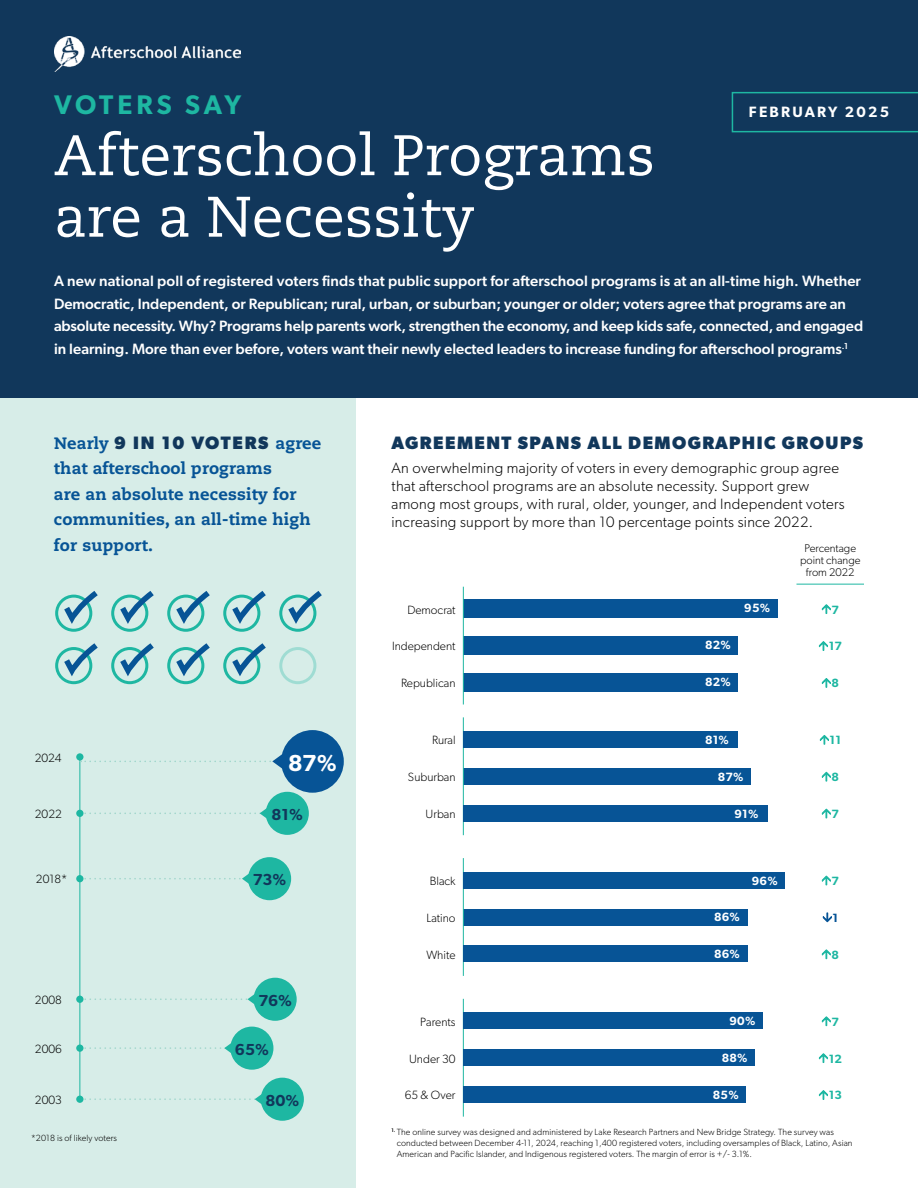
<style>
.page{position:relative;width:918px;height:1188px;background:#fff}
.page>*{position:absolute;margin:0;border:0;box-sizing:border-box;transform-origin:0 0}
.t1{font:57px/61.5px "Caecilia LT Pro 55 Roman";color:#fff}
.t2{font:600 27px "Gibson";letter-spacing:.145em;color:#1eb7a2}
.t3{font:600 23.25px "Gibson";color:#fff}
.t4{font:700 18px "Gibson";letter-spacing:.08em;color:#11375b}
.t5{font:800 16.5px/25.5px "Caecilia LT Pro 85";letter-spacing:.01em;color:#075496}
.t6{font:600 16.05px "Gibson";color:#11375b}
.t7{font:500 15px/22.5px "Gibson";color:#fff}
.t8{font:300 15px/18px "Gibson";letter-spacing:.02em;color:#000}
.t9{font:600 15px "Gibson";letter-spacing:.15em;color:#fff}
.t10{font:300 12px "Gibson";color:#000}
.t11{font:600 12px "Gibson";letter-spacing:.02em;color:#fff}
.t12{font:600 12px "Gibson";letter-spacing:.02em;color:#1eb7a2}
.t13{font:600 12px "Gibson";color:#075496}
.t14{font:300 11.25px/12px "Gibson";color:#000;text-align:center}
.t15{font:300 9px/10.8px "Gibson";letter-spacing:.01em;color:#000}
.s1{font-family:"Gibson";font-weight:700;font-size:18px;color:#11375b}
</style>
<div class="page">
<div style="left:0;top:397px;width:355px;height:791px;background:#d7ede8"></div>
<div style="left:0;top:0;width:918px;height:397px;background:#11375b"></div>
<svg style="left:732px;top:92px;width:186px;height:40px"></svg>
<div style="left:463px;top:768px;width:288px;height:16px;background:#075496"></div>
<hr style="left:463px;top:717px;width:1px;height:118px;background:#1eb7a2">
<div style="left:463px;top:731px;width:275px;height:17px;background:#075496"></div>
<div style="left:463px;top:805px;width:305px;height:16px;background:#075496"></div>
<div style="left:463px;top:909px;width:284px;height:16px;background:#075496"></div>
<hr style="left:463px;top:858px;width:1px;height:118px;background:#1eb7a2">
<div style="left:463px;top:872px;width:322px;height:16px;background:#075496"></div>
<div style="left:463px;top:946px;width:284px;height:16px;background:#075496"></div>
<div style="left:463px;top:636px;width:275px;height:19px;background:#075496"></div>
<div style="left:463px;top:599px;width:315px;height:19px;background:#075496"></div>
<div style="left:463px;top:673px;width:275px;height:19px;background:#075496"></div>
<hr style="left:463px;top:587px;width:1px;height:118px;background:#1eb7a2">
<hr style="left:463px;top:999px;width:1px;height:118px;background:#1eb7a2">
<div style="left:463px;top:1013px;width:300px;height:16px;background:#075496"></div>
<div style="left:463px;top:1086px;width:283px;height:17px;background:#075496"></div>
<div style="left:463px;top:1050px;width:292px;height:16px;background:#075496"></div>
<hr style="left:79px;top:756px;width:1px;height:343px;background:#1eb7a2">
<div style="left:76px;top:753px;width:8px;height:8px;background:#1eb7a2;border-radius:50%"></div>
<div style="left:76px;top:810px;width:8px;height:7px;background:#1eb7a2;border-radius:50%"></div>
<div style="left:76px;top:875px;width:8px;height:7px;background:#1eb7a2;border-radius:50%"></div>
<div style="left:76px;top:996px;width:8px;height:7px;background:#1eb7a2;border-radius:50%"></div>
<div style="left:76px;top:1045px;width:8px;height:7px;background:#1eb7a2;border-radius:50%"></div>
<div style="left:76px;top:1096px;width:8px;height:7px;background:#1eb7a2;border-radius:50%"></div>
<div style="left:261px;top:1078px;width:43px;height:43px;background:#1eb7a2;border-radius:50%"></div>
<svg style="left:80px;top:1093px;width:182px;height:12px"></svg>
<div style="left:266px;top:792px;width:43px;height:43px;background:#1eb7a2;border-radius:50%"></div>
<svg style="left:80px;top:807px;width:187px;height:12px"></svg>
<div style="left:281px;top:730px;width:63px;height:63px;background:#075496;border-radius:50%"></div>
<svg style="left:80px;top:752px;width:203px;height:18px"></svg>
<div style="left:254px;top:978px;width:43px;height:43px;background:#1eb7a2;border-radius:50%"></div>
<svg style="left:80px;top:993px;width:175px;height:12px"></svg>
<div style="left:248px;top:857px;width:43px;height:43px;background:#1eb7a2;border-radius:50%"></div>
<svg style="left:80px;top:873px;width:169px;height:12px"></svg>
<div style="left:230px;top:1027px;width:43px;height:43px;background:#1eb7a2;border-radius:50%"></div>
<svg style="left:80px;top:1042px;width:152px;height:12px"></svg>
<img style="left:55px;top:36px;width:185px;height:36px">
<div style="left:55px;top:595px;width:37px;height:37px;border:3px solid #1eb7a2;border-radius:50%"></div>
<div style="left:55px;top:647px;width:37px;height:37px;border:3px solid #1eb7a2;border-radius:50%"></div>
<svg style="left:59px;top:591px;width:39px;height:94px"></svg>
<div style="left:111px;top:595px;width:37px;height:37px;border:3px solid #1eb7a2;border-radius:50%"></div>
<div style="left:111px;top:647px;width:37px;height:37px;border:3px solid #1eb7a2;border-radius:50%"></div>
<svg style="left:115px;top:591px;width:39px;height:94px"></svg>
<div style="left:167px;top:595px;width:37px;height:37px;border:3px solid #1eb7a2;border-radius:50%"></div>
<div style="left:167px;top:647px;width:37px;height:37px;border:3px solid #1eb7a2;border-radius:50%"></div>
<svg style="left:171px;top:591px;width:39px;height:94px"></svg>
<div style="left:223px;top:647px;width:37px;height:37px;border:3px solid #1eb7a2;border-radius:50%"></div>
<div style="left:223px;top:595px;width:37px;height:37px;border:3px solid #1eb7a2;border-radius:50%"></div>
<svg style="left:227px;top:591px;width:39px;height:94px"></svg>
<div style="left:279px;top:595px;width:37px;height:37px;border:3px solid #1eb7a2;border-radius:50%"></div>
<svg style="left:283px;top:591px;width:39px;height:41px"></svg>
<div style="left:279px;top:647px;width:37px;height:37px;border:3px solid #1eb7a2;border-radius:50%"></div>
<hr style="left:796px;top:584px;width:68px;height:1px;background:#1eb7a2">
<h2 class="t2" style="left:54px;top:88px;width:189px">VOTERS SAY</h2>
<h1 class="t1" style="left:54px;top:124px;width:603px">Afterschool Programs are a Necessity</h1>
<p class="t7" style="left:54px;top:269px;width:811px">A new national poll of registered voters finds that public support for afterschool programs is at an all-time high. Whether Democratic, Independent, or Republican; rural, urban, or suburban; younger or older; voters agree that programs are an absolute necessity. Why? Programs help parents work, strengthen the economy, and keep kids safe, connected, and engaged in learning. More than ever before, voters want their newly elected leaders to increase funding for afterschool programs<sup>.1</sup></p>
<p class="t9" style="left:749px;top:102px;width:142px">FEBRUARY 2025</p>
<p class="t5" style="left:54px;top:430px;width:269px">Nearly <span class="s1">9 IN 10 VOTERS</span> agree that afterschool programs<br>are an absolute necessity for communities, an all-time high for support.</p>
<p class="t10" style="left:35px;top:750px;width:28px">2024</p>
<h3 class="t3" style="left:288px;top:749px;width:50px">87%</h3>
<p class="t10" style="left:35px;top:807px;width:28px">2022</p>
<p class="t6" style="left:272px;top:805px;width:33px">81%</p>
<p class="t10" style="left:36px;top:872px;width:33px">2018*</p>
<p class="t6" style="left:253px;top:870px;width:35px">73%</p>
<p class="t10" style="left:35px;top:993px;width:28px">2008</p>
<p class="t6" style="left:258px;top:991px;width:35px">76%</p>
<p class="t10" style="left:35px;top:1042px;width:28px">2006</p>
<p class="t6" style="left:235px;top:1039px;width:35px">65%</p>
<p class="t10" style="left:35px;top:1093px;width:28px">2003</p>
<p class="t6" style="left:265px;top:1090px;width:35px">80%</p>
<p class="t4" style="left:392px;top:432px;width:473px">AGREEMENT SPANS ALL DEMOGRAPHIC GROUPS</p>
<p class="t8" style="left:392px;top:459px;width:455px">An overwhelming majority of voters in every demographic group agree that afterschool programs are an absolute necessity. Support grew among most groups, with rural, older, younger, and Independent voters increasing support by more than 10 percentage points since 2022.</p>
<p class="t10" style="left:407px;top:602px;width:50px">Democrat</p>
<p class="t10" style="left:392px;top:639px;width:65px">Independent</p>
<p class="t10" style="left:401px;top:676px;width:56px">Republican</p>
<p class="t10" style="left:432px;top:733px;width:25px">Rural</p>
<p class="t10" style="left:408px;top:770px;width:49px">Suburban</p>
<p class="t10" style="left:426px;top:807px;width:31px">Urban</p>
<p class="t11" style="left:705px;top:638px;width:27px">82%</p>
<p class="t11" style="left:705px;top:675px;width:27px">82%</p>
<p class="t11" style="left:744px;top:601px;width:27px">95%</p>
<p class="t14" style="left:800px;top:542px;width:62px">Percentage point change from 2022</p>
<p class="t12" style="left:832px;top:602px;width:9px">7</p>
<p class="t12" style="left:829px;top:639px;width:15px">17</p>
<p class="t12" style="left:832px;top:676px;width:9px">8</p>
<p class="t11" style="left:705px;top:733px;width:25px">81%</p>
<p class="t12" style="left:830px;top:733px;width:13px">11</p>
<p class="t12" style="left:832px;top:770px;width:9px">8</p>
<p class="t12" style="left:832px;top:807px;width:9px">7</p>
<p class="t11" style="left:718px;top:769px;width:27px">87%</p>
<p class="t11" style="left:735px;top:806px;width:25px">91%</p>
<p class="t11" style="left:752px;top:873px;width:27px">96%</p>
<p class="t10" style="left:430px;top:874px;width:27px">Black</p>
<p class="t12" style="left:832px;top:874px;width:9px">7</p>
<p class="t10" style="left:426px;top:910px;width:31px">Latino</p>
<p class="t10" style="left:426px;top:947px;width:31px">White</p>
<p class="t11" style="left:714px;top:910px;width:27px">86%</p>
<p class="t11" style="left:714px;top:947px;width:27px">86%</p>
<p class="t13" style="left:833px;top:910px;width:7px">1</p>
<p class="t12" style="left:832px;top:947px;width:9px">8</p>
<p class="t11" style="left:730px;top:1014px;width:27px">90%</p>
<p class="t10" style="left:420px;top:1014px;width:37px">Parents</p>
<p class="t12" style="left:832px;top:1014px;width:9px">7</p>
<p class="t10" style="left:409px;top:1051px;width:48px">Under 30</p>
<p class="t10" style="left:405px;top:1088px;width:52px">65 &amp; Over</p>
<p class="t11" style="left:722px;top:1051px;width:27px">88%</p>
<p class="t12" style="left:829px;top:1051px;width:15px">12</p>
<p class="t12" style="left:829px;top:1088px;width:15px">13</p>
<p class="t11" style="left:713px;top:1088px;width:27px">85%</p>
<p class="t15" style="left:31px;top:1133px;width:87px">*2018 is of likely voters</p>
<p class="t15" style="left:397px;top:1127px;width:457px;text-indent:-5px"><sup>1.</sup> The online survey was designed and administered by Lake Research Partners and New Bridge Strategy. The survey was conducted between December 4-11, 2024, reaching 1,400 registered voters, including oversamples of Black, Latino, Asian<br>American and Pacific Islander, and Indigenous registered voters. The margin of error is +/- 3.1%.</p>
</div>
